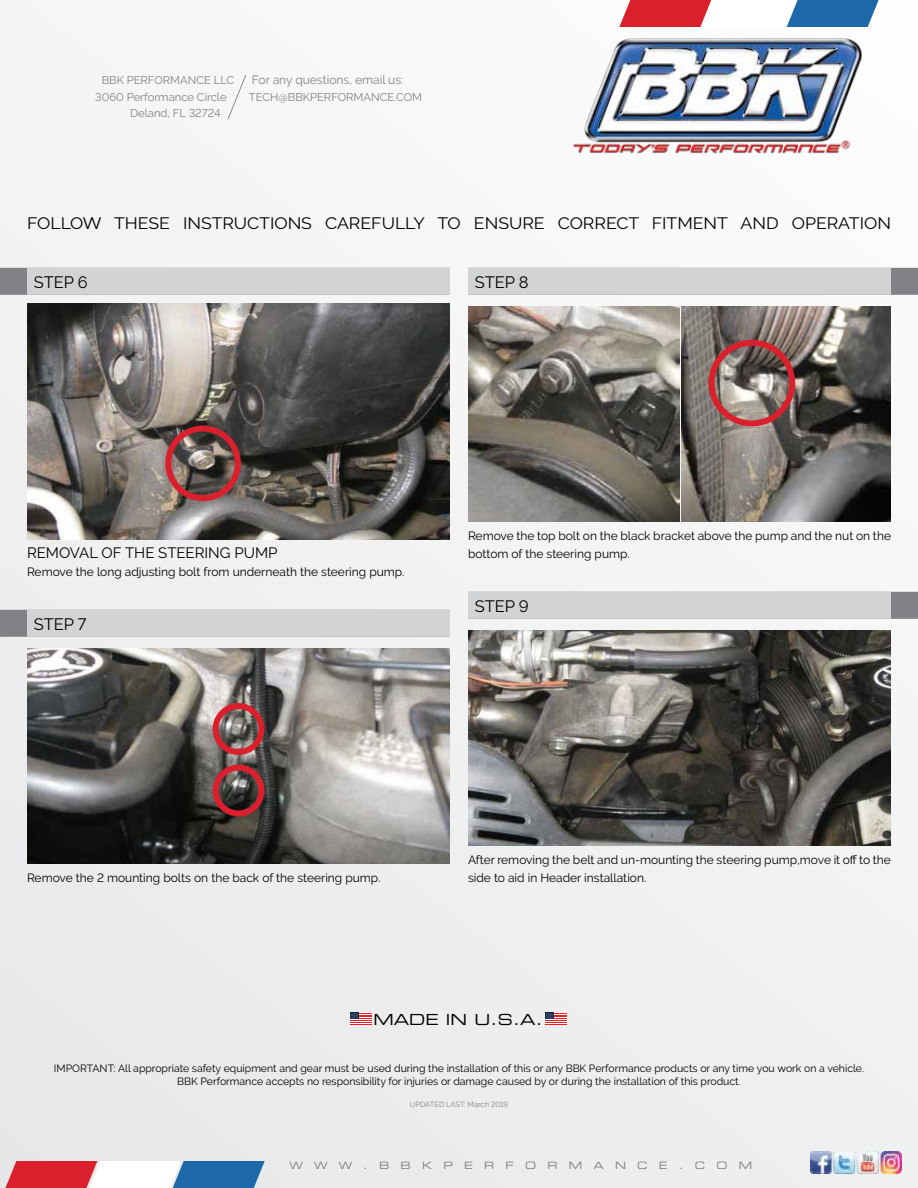
<style>
.page{position:relative;width:918px;height:1188px;background:#f1f1f2}
.page>*{position:absolute;margin:0;border:0;box-sizing:border-box;transform-origin:0 0}
.t1{font:16.5px "Raleway";color:#000;scale:1.07 1}
.t2{font:16.5px "Raleway";color:#000}
.t3{font:15.3px "Eurostile Extended Two";color:#000}
.t4{font:15px "Raleway";color:#000}
.t5{font:12px/18px "Raleway";color:#000}
.t6{font:12px "Raleway";color:#808285}
.t7{font:11.25px "Raleway";color:#808285}
.t8{font:10.5px/12.6px "Raleway";color:#000;text-align:center}
.t9{font:10.2px "Eurostile Extended Two";letter-spacing:1.11em;color:#808285}
.t10{font:7.5px "Raleway";color:#808285}
</style>
<div class="page">
<svg style="left:619px;top:0;width:265px;height:27px"></svg>
<svg style="left:0;top:1161px;width:265px;height:27px"></svg>
<img style="left:573px;top:37px;width:290px;height:119px">
<svg style="left:227px;top:75px;width:19px;height:45px"></svg>
<svg style="left:545px;top:1013px;width:22px;height:12px"></svg>
<svg style="left:350px;top:1013px;width:21px;height:12px"></svg>
<img style="left:810px;top:1152px;width:92px;height:21px">
<div style="left:468px;top:268px;width:450px;height:27px;background:#808285"></div>
<div style="left:468px;top:268px;width:423px;height:27px;background:#d1d3d4"></div>
<div style="left:468px;top:592px;width:450px;height:27px;background:#808285"></div>
<div style="left:468px;top:592px;width:423px;height:27px;background:#d1d3d4"></div>
<img style="left:468px;top:306px;width:211px;height:216px">
<img style="left:682px;top:306px;width:209px;height:216px">
<img style="left:468px;top:630px;width:423px;height:216px">
<div style="left:0;top:268px;width:450px;height:27px;background:#808285"></div>
<div style="left:27px;top:268px;width:423px;height:27px;background:#d1d3d4"></div>
<div style="left:0;top:610px;width:450px;height:27px;background:#808285"></div>
<div style="left:27px;top:610px;width:423px;height:27px;background:#d1d3d4"></div>
<img style="left:27px;top:304px;width:423px;height:236px">
<img style="left:27px;top:648px;width:423px;height:216px">
<div style="left:165px;top:426px;width:76px;height:75px;border:6px solid #da202c;border-radius:50%"></div>
<div style="left:213px;top:703px;width:51px;height:52px;border:6px solid #da202c;border-radius:50%"></div>
<div style="left:709px;top:340px;width:86px;height:86px;border:6px solid #da202c;border-radius:50%"></div>
<div style="left:213px;top:765px;width:51px;height:51px;border:6px solid #da202c;border-radius:50%"></div>
<p class="t7" style="left:102px;top:74px;width:134px">BBK PERFORMANCE LLC</p>
<p class="t7" style="left:95px;top:90px;width:133px">3060 Performance Circle</p>
<p class="t7" style="left:130px;top:107px;width:92px">Deland, FL 32724</p>
<p class="t6" style="left:252px;top:73px;width:153px">For any questions, email us:</p>
<p class="t7" style="left:249px;top:90px;width:175px">TECH@BBKPERFORMANCE.COM</p>
<h1 class="t1" style="left:27px;top:214px;width:809px">FOLLOW THESE INSTRUCTIONS CAREFULLY TO ENSURE CORRECT FITMENT AND OPERATION</h1>
<h1 class="t2" style="left:34px;top:273px;width:56px">STEP 6</h1>
<h1 class="t2" style="left:475px;top:273px;width:55px">STEP 8</h1>
<p class="t4" style="left:27px;top:544px;width:252px">REMOVAL OF THE STEERING PUMP</p>
<p class="t5" style="left:27px;top:563px;width:379px">Remove the long adjusting bolt from underneath the steering pump.</p>
<h1 class="t2" style="left:34px;top:615px;width:54px">STEP 7</h1>
<p class="t5" style="left:468px;top:527px;width:425px">Remove the top bolt on the black bracket above the pump and the nut on the bottom of the steering pump.</p>
<h1 class="t2" style="left:475px;top:597px;width:56px">STEP 9</h1>
<p class="t5" style="left:27px;top:869px;width:355px">Remove the 2 mounting bolts on the back of the steering pump.</p>
<p class="t5" style="left:468px;top:851px;width:425px">After removing the belt and un-mounting the steering pump,move it off to the side to aid in Header installation.</p>
<p class="t3" style="left:373px;top:1009px;width:171px">MADE IN U.S.A.</p>
<p class="t8" style="left:54px;top:1062px;width:812px">IMPORTANT: All appropriate safety equipment and gear must be used during the installation of this or any BBK Performance products or any time you work on a vehicle.<br>BBK Performance accepts no responsibility for injuries or damage caused by or during the installation of this product.</p>
<p class="t10" style="left:410px;top:1100px;width:100px">UPDATED LAST: March 2019</p>
<p class="t9" style="left:289px;top:1158px;width:464px">WWW.BBKPERFORMANCE.COM</p>
</div>
